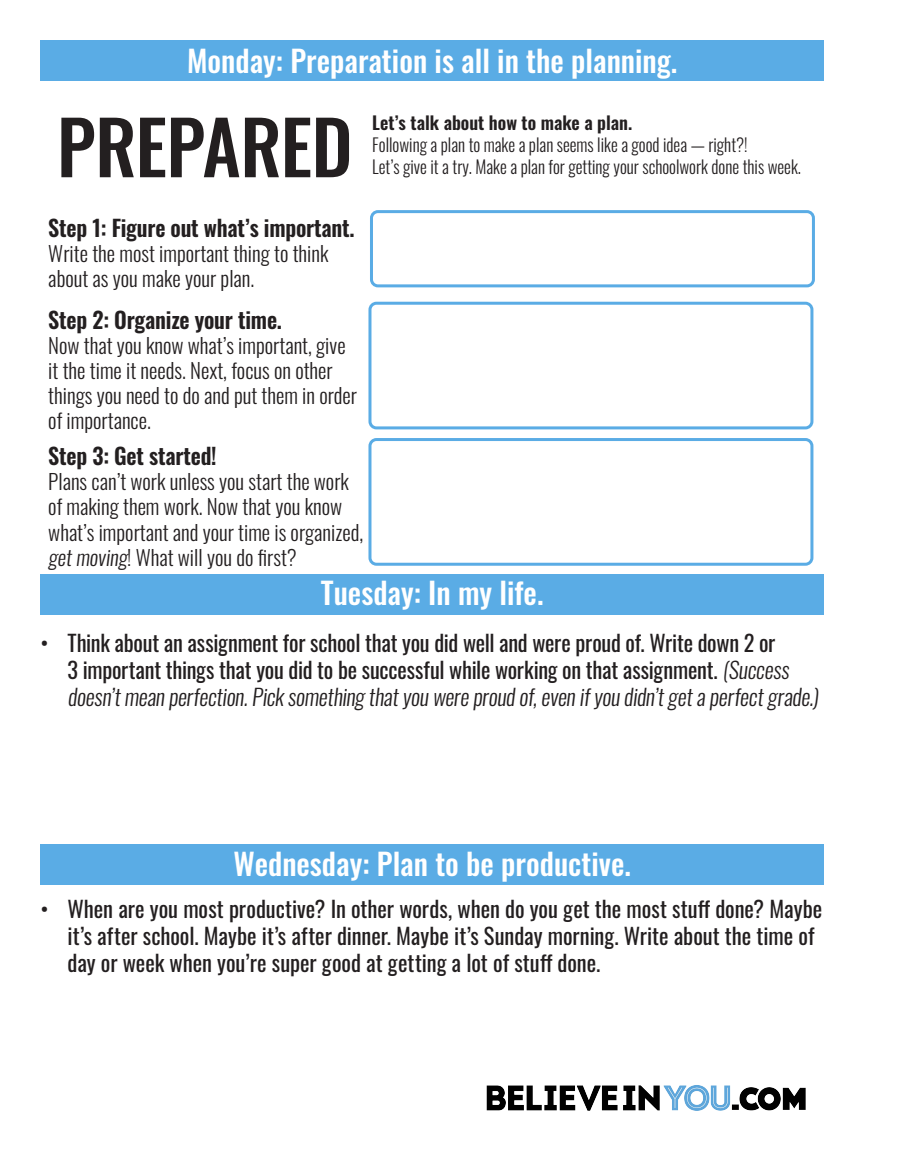
<style>
.page{position:relative;width:905px;height:1175px;background:#fff}
.page>*{position:absolute;margin:0;border:0;box-sizing:border-box;transform-origin:0 0}
.Page_Header_-_White{font:500 73.5px "Oswald";letter-spacing:-.01em;color:#231f20}
.t1{font:500 30px "Oswald";color:#fff}
.t2{font:22.5px/27px "Oswald";letter-spacing:-.005em;color:#231f20}
.t3{font:600 22.5px "Oswald";letter-spacing:-.01em;color:#231f20}
.t4{font:300 21px/25.2px "Oswald";color:#231f20}
.t5{font:300 18px "Oswald";color:#231f20;scale:.95 1}
.t6{font:600 18px "Oswald";color:#231f20}
.s1{font-weight:300}
</style>
<div class="page">
<div style="left:40px;top:40px;width:784px;height:41px;background:#5aace5"></div>
<div style="left:40px;top:574px;width:784px;height:40px;background:#5aace5"></div>
<div style="left:40px;top:844px;width:784px;height:40px;background:#5aace5"></div>
<div style="left:370px;top:210px;width:444px;height:77px;border:3px solid #5aace5;border-radius:6px"></div>
<div style="left:368px;top:302px;width:445px;height:127px;border:3px solid #5aace5;border-radius:6px"></div>
<div style="left:368px;top:438px;width:445px;height:127px;border:3px solid #5aace5;border-radius:6px"></div>
<img style="left:486px;top:1085px;width:320px;height:26px">
<p class="t1" style="left:187px;top:45px;width:492px">Monday: Preparation is all in the planning.</p>
<p class="Page_Header_-_White" style="left:57px;top:109px;width:297px">PREPARED</p>
<p class="t6" style="left:372px;top:114px;width:261px">Let’s talk about how to make a plan.</p>
<p class="t5" style="left:372px;top:129px;width:396px">Following a plan to make a plan seems like a good idea — right?!</p>
<p class="t5" style="left:372px;top:150px;width:452px">Let’s give it a try. Make a plan for getting your schoolwork done this week.</p>
<p class="t3" style="left:48px;top:216px;width:308px">Step 1: Figure out what’s important.</p>
<p class="t4" style="left:48px;top:239px;width:282px">Write the most important thing to think about as you make your plan.</p>
<p class="t3" style="left:48px;top:308px;width:235px">Step 2: Organize your time.</p>
<p class="t4" style="left:48px;top:330px;width:310px">Now that you know what’s important, give it the time it needs. Next, focus on other things you need to do and put them in order of importance.</p>
<p class="t3" style="left:48px;top:444px;width:170px">Step 3: Get started!</p>
<p class="t4" style="left:48px;top:466px;width:316px">Plans can’t work unless you start the work of making them work. Now that you know what’s important and your time is organized, getmoving! What will you do first?</p>
<p class="t1" style="left:321px;top:577px;width:224px">Tuesday: In my life.</p>
<p class="t2" style="left:67px;top:626px;width:756px;text-indent:-27px">• Think about an assignment for school that you did well and were proud of. Write down 2 or<br>3 important things that you did to be successful while working on that assignment. <span class="s1">(Success doesn’tmean perfection.Pick something thatyou were proud of,even ifyou didn’tgeta perfectgrade.)</span></p>
<p class="t1" style="left:233px;top:848px;width:399px">Wednesday: Plan to be productive.</p>
<p class="t2" style="left:68px;top:893px;width:756px;text-indent:-27px">• When are you most productive? In other words, when do you get the most stuff done? Maybe it’s after school. Maybe it’s after dinner. Maybe it’s Sunday morning. Write about the time of day or week when you’re super good at getting a lot of stuff done.</p>
</div>
